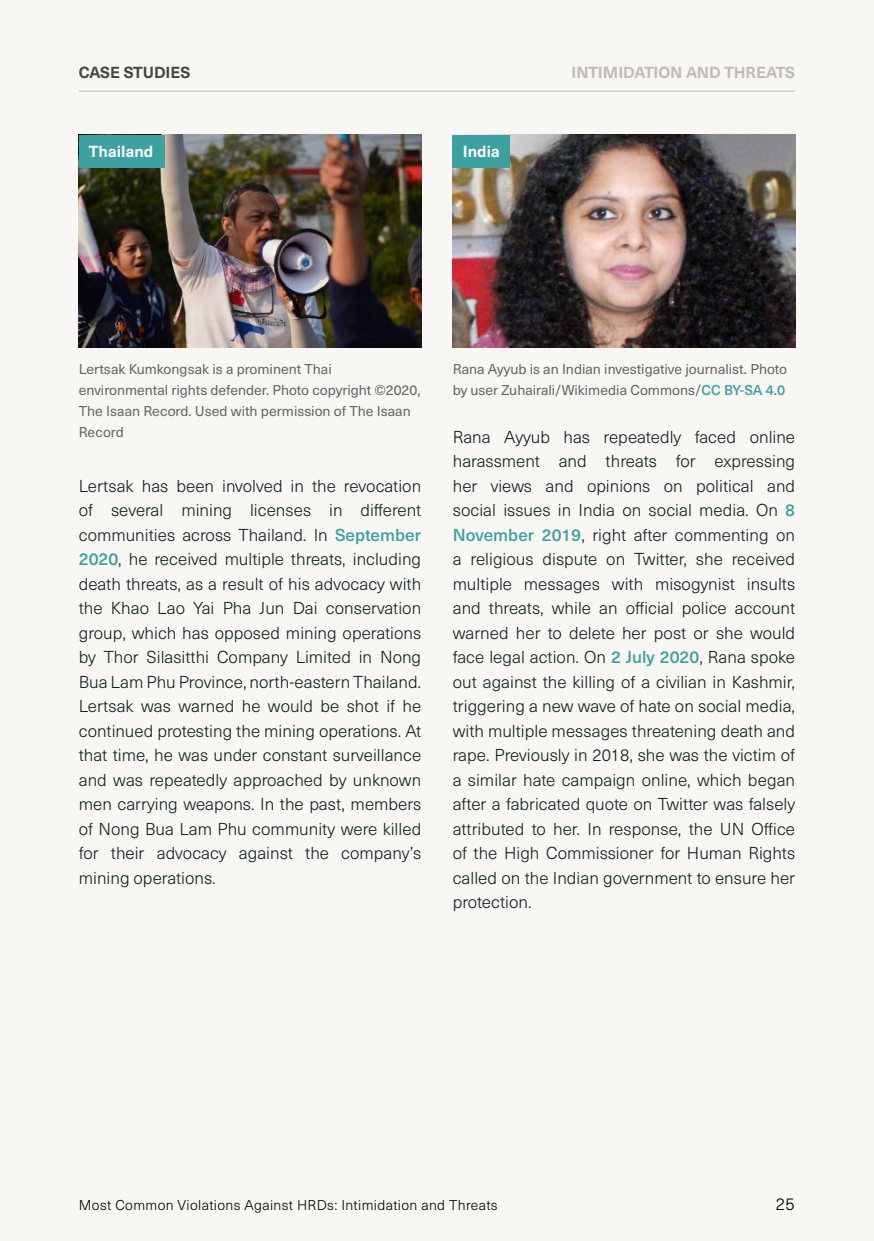
<style>
.page{position:relative;width:874px;height:1241px;background:#fff}
.page>*{position:absolute;margin:0;border:0;box-sizing:border-box;transform-origin:0 0}
.t1{font:300 16.97px/24.5px "Neue Haas Unica W1 G";color:#0c2020;text-align:justify}
.t2{font:300 16.97px "Neue Haas Unica W1 G";color:#000}
.t3{font:700 15.75px "Neue Haas Unica W1 G";color:#c0bcb4}
.t4{font:700 15.75px "Neue Haas Unica W1 G";letter-spacing:.005em;color:#fff}
.t5{font:700 15.75px "Neue Haas Unica W1 G";letter-spacing:-.005em;color:#484643}
.t6{font:14px/21px "Neue Haas Unica W1 G";color:#636466}
.t7{font:300 14px "Neue Haas Unica W1 G";letter-spacing:.025em;color:#000}
.s1{font-weight:500;color:#3ea1a1}
</style>
<div class="page">
<div style="left:0;top:0;width:873px;height:1240px;background:#f9f7f3"></div>
<img style="left:452px;top:135px;width:342px;height:212px">
<div style="left:452px;top:135px;width:58px;height:32px;background:#3ea1a1"></div>
<img style="left:79px;top:135px;width:342px;height:212px">
<div style="left:79px;top:135px;width:85px;height:32px;background:#3ea1a1"></div>
<hr style="left:79px;top:91px;width:715px;height:1px;background:#c0bcb4">
<p class="t5" style="left:79px;top:61px;width:113px">CASE STUDIES</p>
<p class="t3" style="left:571px;top:61px;width:225px">INTIMIDATION AND THREATS</p>
<p class="t4" style="left:89px;top:139px;width:66px">Thailand</p>
<p class="t4" style="left:462px;top:139px;width:39px">India</p>
<p class="t6" style="left:79px;top:358px;width:343px">Lertsak Kumkongsak is a prominent Thai environmental rights defender. Photo copyright ©2020, The Isaan Record. Used with permission of The Isaan Record</p>
<p class="t1" style="left:79px;top:472px;width:344px">Lertsak has been involved in the revocation of several mining licenses in different communities across Thailand. In <span class="s1">September 2020</span>, he received multiple threats, including death threats, as a result of his advocacy with the Khao Lao Yai Pha Jun Dai conservation group, which has opposed mining operations by Thor Silasitthi Company Limited in Nong Bua Lam Phu Province, north-eastern Thailand.<br>Lertsak was warned he would be shot if he continued protesting the mining operations. At that time, he was under constant surveillance and was repeatedly approached by unknown men carrying weapons. In the past, members of Nong Bua Lam Phu community were killed for their advocacy against the company’s mining operations.</p>
<p class="t6" style="left:452px;top:358px;width:335px">Rana Ayyub is an Indian investigative journalist. Photo by user Zuhairali/Wikimedia Commons/<span class="s1">CC BY-SA 4.0</span></p>
<p class="t1" style="left:452px;top:423px;width:344px">Rana Ayyub has repeatedly faced online harassment and threats for expressing her views and opinions on political and social issues in India on social media. On <span class="s1">8<br>November 2019</span>, right after commenting on a religious dispute on Twitter, she received multiple messages with misogynist insults and threats, while an official police account warned her to delete her post or she would face legal action. On <span class="s1">2 July 2020</span>, Rana spoke out against the killing of a civilian in Kashmir, triggering a new wave of hate on social media, with multiple messages threatening death and rape. Previously in 2018, she was the victim of a similar hate campaign online, which began after a fabricated quote on Twitter was falsely attributed to her. In response, the UN Office of the High Commissioner for Human Rights called on the Indian government to ensure her protection.</p>
<p class="t7" style="left:79px;top:1194px;width:420px">Most Common Violations Against HRDs: Intimidation and Threats</p>
<p class="t2" style="left:775px;top:1191px;width:20px">25</p>
</div>
